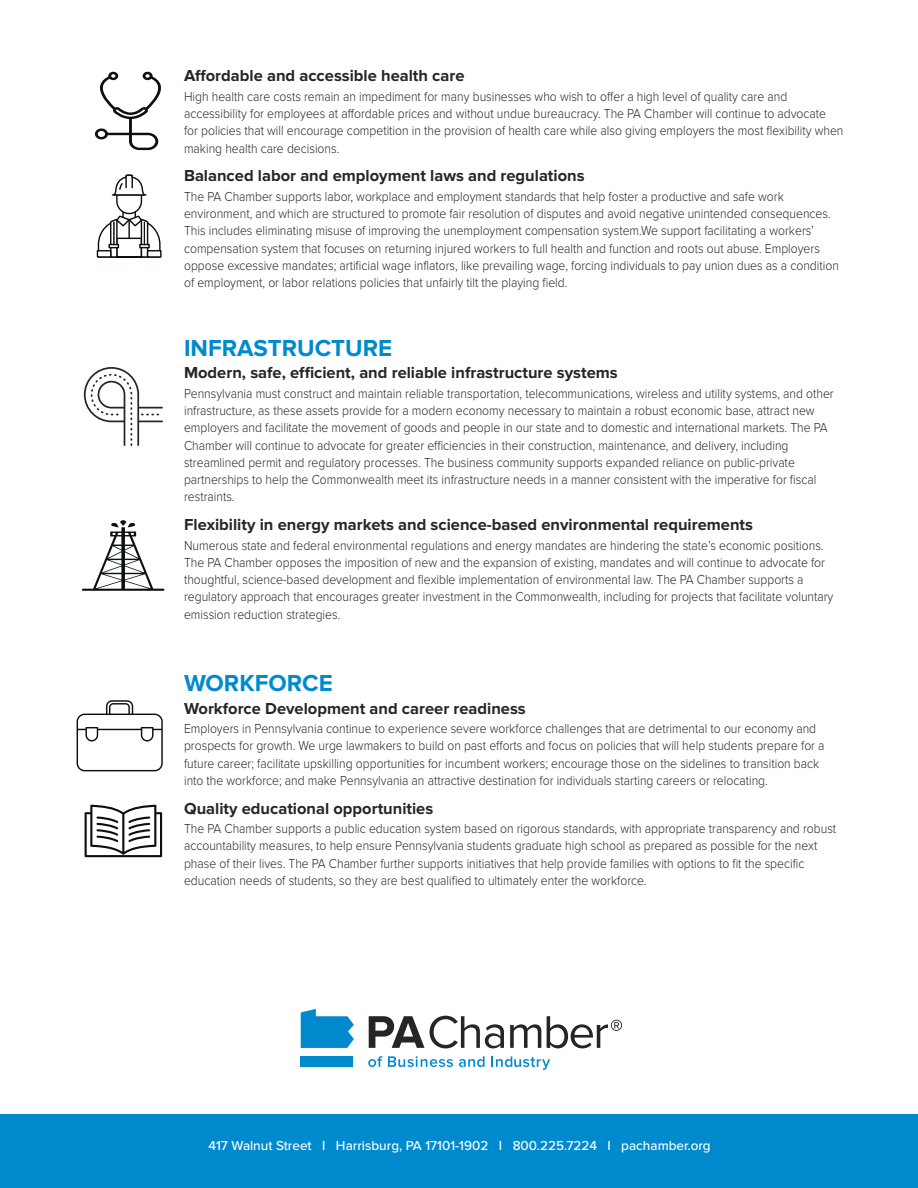
<style>
.page{position:relative;width:918px;height:1188px;background:#fff}
.page>*{position:absolute;margin:0;border:0;box-sizing:border-box;transform-origin:0 0}
.t1{font:700 24px "Proxima Nova";color:#008ace}
.t2{font:700 16.5px "Proxima Nova";color:#272526}
.t3{font:300 13.5px/17.2px "Proxima Nova";color:#272526;scale:.9 1}
.t4{font:500 13.5px "Proxima Nova";color:#fff}
</style>
<div class="page">
<div style="left:0;top:1114px;width:918px;height:74px;background:#008ace"></div>
<svg style="left:95px;top:72px;width:66px;height:78px"></svg>
<div style="left:122px;top:207px;width:14px;height:13px;border:1px solid #0c1012"></div>
<div style="left:117px;top:183px;width:24px;height:31px;background:#fff;border-radius:12px"></div>
<div style="left:116px;top:182px;width:26px;height:32px;border:1px solid #0c1012;border-radius:12px"></div>
<svg style="left:111px;top:174px;width:36px;height:22px"></svg>
<svg style="left:97px;top:215px;width:64px;height:43px"></svg>
<svg style="left:84px;top:367px;width:79px;height:79px"></svg>
<svg style="left:82px;top:520px;width:82px;height:71px"></svg>
<svg style="left:77px;top:700px;width:86px;height:71px"></svg>
<svg style="left:84px;top:804px;width:79px;height:54px"></svg>
<svg style="left:85px;top:805px;width:77px;height:52px"></svg>
<svg style="left:301px;top:1009px;width:53px;height:39px"></svg>
<div style="left:301px;top:1056px;width:52px;height:11px;background:#008ace"></div>
<svg style="left:369px;top:1016px;width:135px;height:32px"></svg>
<svg style="left:510px;top:1024px;width:31px;height:24px"></svg>
<svg style="left:368px;top:1056px;width:85px;height:11px"></svg>
<svg style="left:459px;top:1056px;width:26px;height:11px"></svg>
<svg style="left:492px;top:1056px;width:58px;height:14px"></svg>
<svg style="left:547px;top:1016px;width:75px;height:32px"></svg>
<p class="t2" style="left:184px;top:70px;width:282px">Affordable and accessible health care</p>
<p class="t3" style="left:184px;top:89px;width:734px">High health care costs remain an impediment for many businesses who wish to offer a high level of quality care and accessibility for employees at affordable prices and without undue bureaucracy. The PA Chamber will continue to advocate<br>for policies that will encourage competition in the provision of health care while also giving employers the most flexibility when making health care decisions.</p>
<p class="t2" style="left:184px;top:170px;width:402px">Balanced labor and employment laws and regulations</p>
<p class="t3" style="left:184px;top:189px;width:729px">The PA Chamber supports labor, workplace and employment standards that help foster a productive and safe work environment, and which are structured to promote fair resolution of disputes and avoid negative unintended consequences.<br>This includes eliminating misuse of improving the unemployment compensation system.We support facilitating a workers’ compensation system that focuses on returning injured workers to full health and function and roots out abuse. Employers oppose excessive mandates; artificial wage inflators, like prevailing wage, forcing individuals to pay union dues as a condition of employment, or labor relations policies that unfairly tilt the playing field.</p>
<p class="t1" style="left:184px;top:340px;width:210px">INFRASTRUCTURE</p>
<p class="t2" style="left:184px;top:367px;width:435px">Modern, safe, efficient, and reliable infrastructure systems</p>
<p class="t3" style="left:184px;top:386px;width:723px">Pennsylvania must construct and maintain reliable transportation, telecommunications, wireless and utility systems, and other infrastructure, as these assets provide for a modern economy necessary to maintain a robust economic base, attract new employers and facilitate the movement of goods and people in our state and to domestic and international markets. The PA Chamber will continue to advocate for greater efficiencies in their construction, maintenance, and delivery, including streamlined permit and regulatory processes. The business community supports expanded reliance on public-private partnerships to help the Commonwealth meet its infrastructure needs in a manner consistent with the imperative for fiscal restraints.</p>
<p class="t2" style="left:184px;top:519px;width:571px">Flexibility in energy markets and science-based environmental requirements</p>
<p class="t3" style="left:184px;top:538px;width:723px">Numerous state and federal environmental regulations and energy mandates are hindering the state’s economic positions.<br>The PA Chamber opposes the imposition of new and the expansion of existing, mandates and will continue to advocate for thoughtful, science-based development and flexible implementation of environmental law. The PA Chamber supports a regulatory approach that encourages greater investment in the Commonwealth, including for projects that facilitate voluntary emission reduction strategies.</p>
<p class="t1" style="left:184px;top:675px;width:150px">WORKFORCE</p>
<p class="t2" style="left:184px;top:703px;width:343px">Workforce Development and career readiness</p>
<p class="t3" style="left:184px;top:721px;width:713px">Employers in Pennsylvania continue to experience severe workforce challenges that are detrimental to our economy and prospects for growth. We urge lawmakers to build on past efforts and focus on policies that will help students prepare for a future career; facilitate upskilling opportunities for incumbent workers; encourage those on the sidelines to transition back into the workforce; and make Pennsylvania an attractive destination for individuals starting careers or relocating.</p>
<p class="t2" style="left:184px;top:803px;width:251px">Quality educational opportunities</p>
<p class="t3" style="left:184px;top:821px;width:726px">The PA Chamber supports a public education system based on rigorous standards, with appropriate transparency and robust accountability measures, to help ensure Pennsylvania students graduate high school as prepared as possible for the next phase of their lives. The PA Chamber further supports initiatives that help provide families with options to fit the specific education needs of students, so they are best qualified to ultimately enter the workforce.</p>
<p class="t4" style="left:208px;top:1138px;width:504px">417 Walnut Street I Harrisburg, PA 17101-1902 I 800.225.7224 I pachamber.org</p>
</div>
